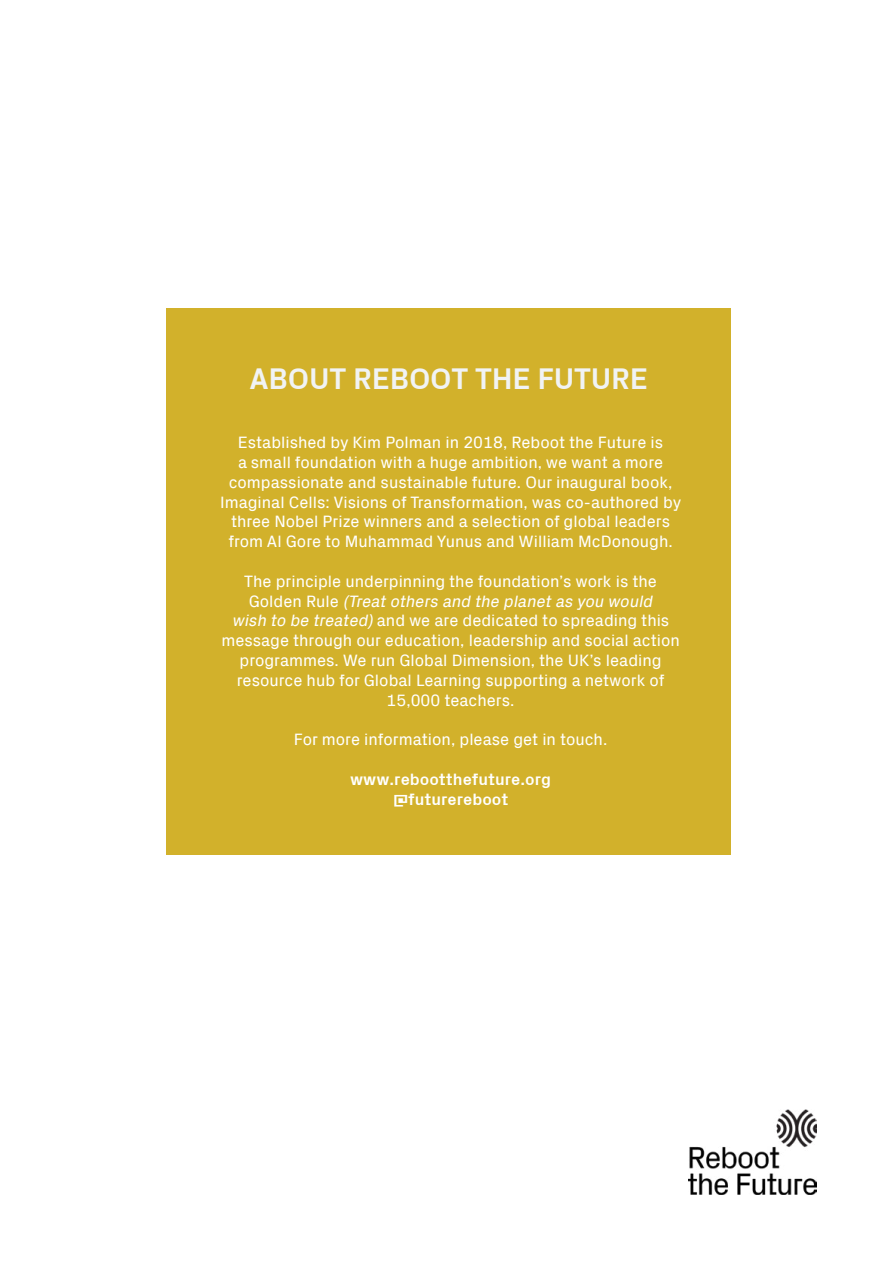
<style>
.page{position:relative;width:893px;height:1263px;background:#fff}
.page>*{position:absolute;margin:0;border:0;box-sizing:border-box;transform-origin:0 0}
.t1{font:700 30px "Px Grotesk";letter-spacing:-.01em;color:#f1f3f4}
.t2{font:16.5px/19.8px "Px Grotesk";color:#fff;text-align:center}
.t3{font:700 16.5px/19.8px "Px Grotesk";color:#fff;text-align:center}
.s1{font-style:italic}
</style>
<div class="page">
<div style="left:167px;top:308px;width:564px;height:547px;background:#d2b12b"></div>
<img style="left:689px;top:1110px;width:127px;height:84px">
<h1 class="t1" style="left:250px;top:361px;width:400px">ABOUT REBOOT THE FUTURE</h1>
<p class="t2" style="left:220px;top:431px;width:463px">Established by Kim Polman in 2018, Reboot the Future is<br>a small foundation with a huge ambition, we want a more compassionate and sustainable future. Our inaugural book, Imaginal Cells: Visions of Transformation, was co-authored by three Nobel Prize winners and a selection of global leaders from Al Gore to Muhammad Yunus and William McDonough.</p>
<p class="t2" style="left:221px;top:570px;width:460px">The principle underpinning the foundation’s work is the<br>G o l d e n R u l e <span class="s1">(Treatothers and the planetas you would<br>wish to be treated)</span>and we are dedicated to spreading this message through our education, leadership and social action programmes. We run Global Dimension, the UK’s leading resource hub for Global Learning supporting a network of 15,000 teachers.</p>
<p class="t2" style="left:294px;top:728px;width:315px">For more information, please get in touch.</p>
<p class="t3" style="left:350px;top:769px;width:203px">www.rebootthefuture.org @futurereboot</p>
</div>
